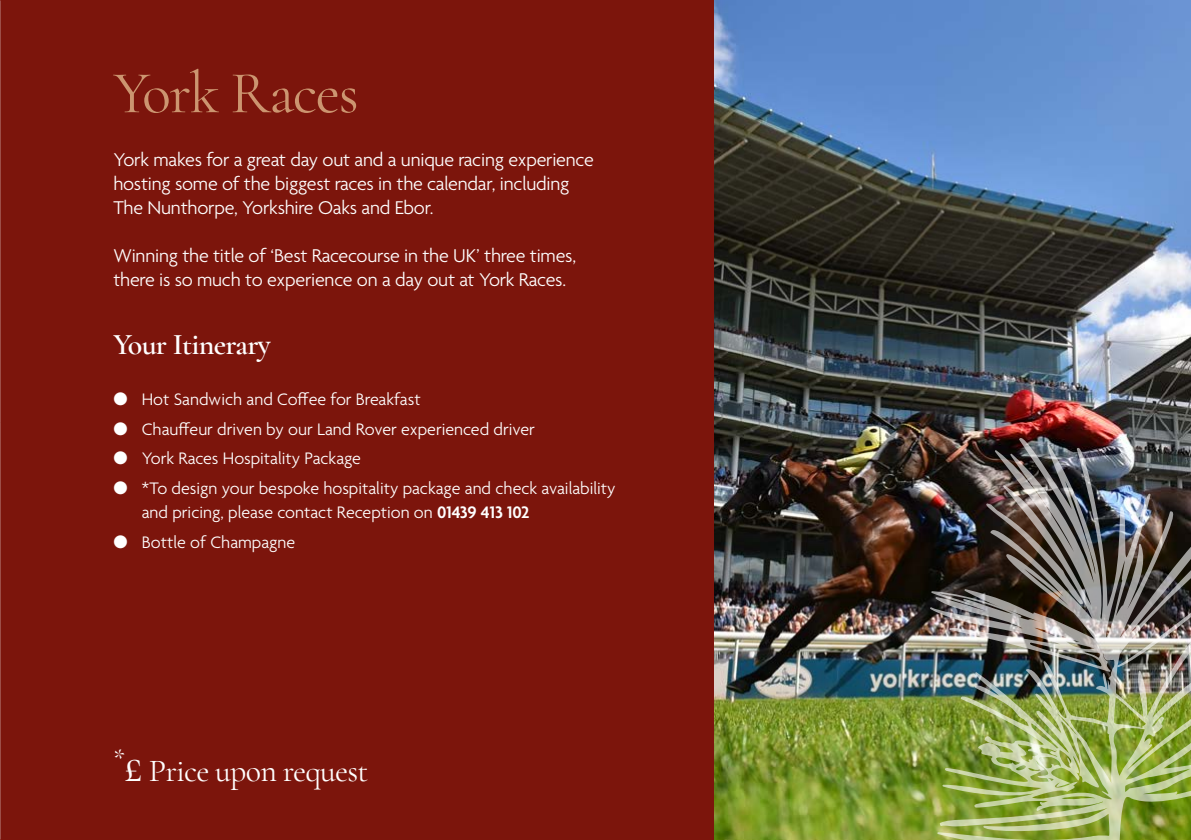
<style>
.page{position:relative;width:1191px;height:840px;background:#fff}
.page>*{position:absolute;margin:0;border:0;box-sizing:border-box;transform-origin:0 0}
.t1{font:60px "Cormorant Garamond";letter-spacing:-.025em;color:#cc9570}
.t2{font:32px "Cormorant Garamond";letter-spacing:-.025em;color:#fff}
.t3{font:600 30px "Cormorant Garamond";letter-spacing:-.025em;color:#fff}
.t4{font:300 20px/24px "Agenda";letter-spacing:-.01em;color:#fff}
.t5{font:300 18px/24px "Agenda";color:#fff}
.s1{font-weight:600}
.s2{font-size:44px}
</style>
<div class="page">
<div style="left:0;top:0;width:1191px;height:839px;background:#7c150c"></div>
<img style="left:0;top:422px;width:1px;height:417px">
<img style="left:0;top:0;width:1px;height:422px">
<img style="left:714px;top:0;width:477px;height:839px">
<img style="left:930px;top:437px;width:261px;height:402px">
<h1 class="t1" style="left:113px;top:57px;width:247px">York Races</h1>
<p class="t4" style="left:113px;top:149px;width:482px">York makes for a great day out and a unique racing experience hosting some of the biggest races in the calendar, including<br>The Nunthorpe, Yorkshire Oaks and Ebor.</p>
<p class="t4" style="left:113px;top:245px;width:464px">Winning the title of ‘Best Racecourse in the UK’ three times, there is so much to experience on a day out at York Races.</p>
<h3 class="t3" style="left:113px;top:326px;width:159px">Your Itinerary</h3>
<p class="t5" style="left:113px;top:388px;width:309px">● Hot Sandwich and Coffee for Breakfast</p>
<p class="t5" style="left:113px;top:418px;width:423px">● Chauffeur driven by our Land Rover experienced driver</p>
<p class="t5" style="left:113px;top:447px;width:249px">● York Races Hospitality Package</p>
<p class="t5" style="left:142px;top:477px;width:475px;text-indent:-28px">● *To design your bespoke hospitality package and check availability and pricing, please contact Reception on <span class="s1">01439 413 102</span></p>
<p class="t5" style="left:113px;top:531px;width:183px">● Bottle of Champagne</p>
<h2 class="t2" style="left:113px;top:751px;width:256px"><sup>*</sup><span class="s2">£</span> Price upon request</h2>
</div>
